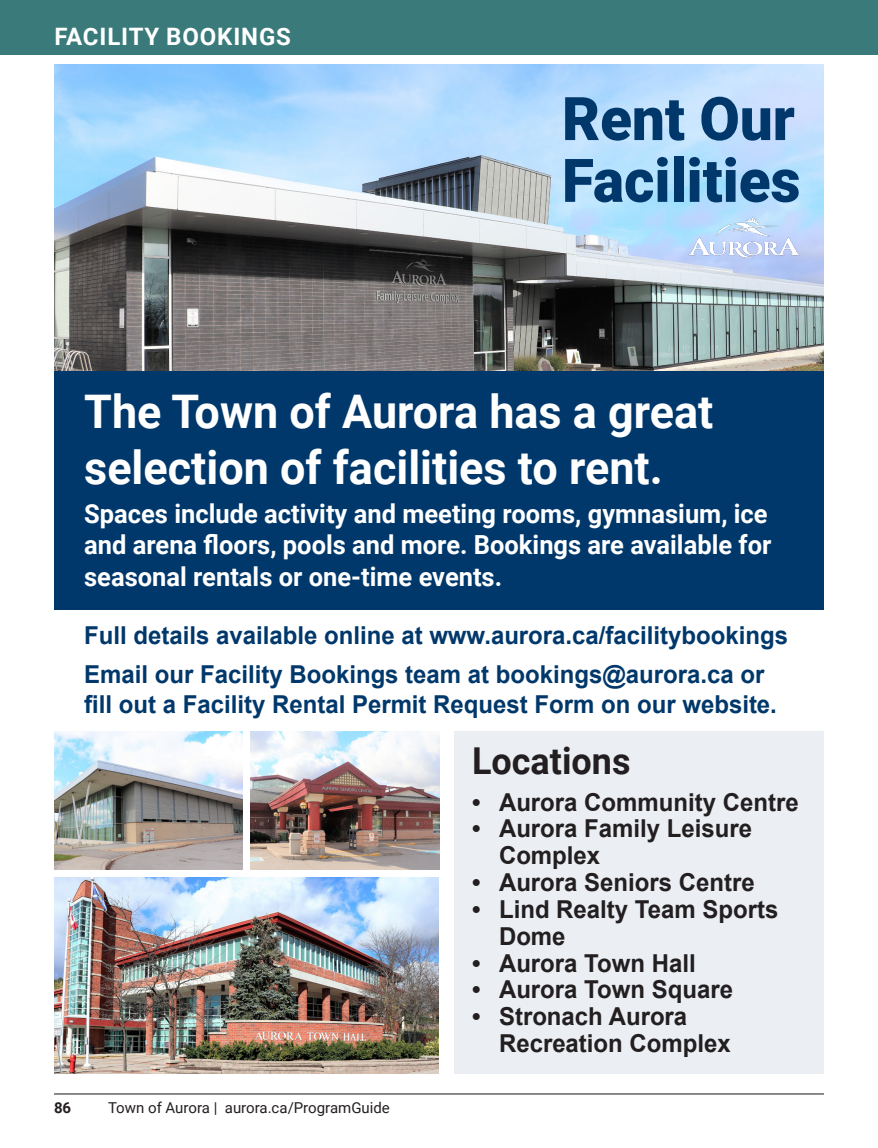
<style>
.page{position:relative;width:878px;height:1148px;background:#fff}
.page>*{position:absolute;margin:0;border:0;box-sizing:border-box;transform-origin:0 0}
.t1{font:900 60.15px/61.8px "Roboto";color:#00386b}
.t2{font:700 46.35px/55.5px "Roboto";color:#fff}
.t3{font:700 37.05px "Roboto";color:#231f20}
.t4{font:700 26.25px/31.5px "Roboto";color:#fff}
.t5{font:700 24.75px/38.8px "Arial";color:#00386b}
.t6{font:700 24.75px/26.8px "Arial";color:#231f20}
.t7{font:700 24px "Roboto";letter-spacing:.035em;color:#fff}
.t8{font:15px "Roboto";color:#231f20}
.t9{font:700 15px "Roboto";color:#231f20}
</style>
<div class="page">
<hr style="left:54px;top:1093px;width:770px;height:1px;background:#231f20">
<div style="left:0;top:0;width:878px;height:54px;background:#3a7a7b"></div>
<div style="left:454px;top:732px;width:370px;height:341px;background:#ebeff3"></div>
<img style="left:54px;top:64px;width:770px;height:342px">
<img style="left:54px;top:732px;width:385px;height:341px">
<div style="left:243px;top:724px;width:6px;height:146px;background:#fff"></div>
<div style="left:54px;top:869px;width:386px;height:7px;background:#fff"></div>
<div style="left:54px;top:371px;width:769px;height:239px;background:#00386b"></div>
<img style="left:688px;top:216px;width:111px;height:43px">
<h1 class="t7" style="left:54px;top:20px;width:238px">FACILITY BOOKINGS</h1>
<p class="t1" style="left:562px;top:85px;width:240px">Rent Our<br>Facilities</p>
<p class="t2" style="left:84px;top:382px;width:630px">The Town of Aurora has a great selection of facilities to rent.</p>
<p class="t4" style="left:84px;top:496px;width:688px">Spaces include activity and meeting rooms, gymnasium, ice and arena floors, pools and more. Bookings are available for seasonal rentals or one-time events.</p>
<p class="t5" style="left:84px;top:616px;width:705px">Full details available online at www.aurora.ca/facilitybookings<br>Email our Facility Bookings team at bookings@aurora.ca or</p>
<p class="t5" style="left:84px;top:684px;width:694px">fill out a Facility Rental Permit Request Form on our website.</p>
<p class="t3" style="left:472px;top:735px;width:160px">Locations</p>
<p class="t6" style="left:472px;top:788px;width:328px">• Aurora Community Centre</p>
<p class="t6" style="left:499px;top:815px;width:254px;text-indent:-27px">• Aurora Family Leisure<br>Complex</p>
<p class="t6" style="left:472px;top:869px;width:284px">• Aurora Seniors Centre</p>
<p class="t6" style="left:499px;top:896px;width:281px;text-indent:-27px">• Lind Realty Team Sports<br>Dome</p>
<p class="t6" style="left:472px;top:949px;width:225px">• Aurora Town Hall</p>
<p class="t6" style="left:472px;top:976px;width:262px">• Aurora Town Square</p>
<p class="t6" style="left:499px;top:1003px;width:233px;text-indent:-27px">• Stronach Aurora<br>Recreation Complex</p>
<p class="t9" style="left:54px;top:1096px;width:19px">86</p>
<p class="t8" style="left:108px;top:1096px;width:283px">Town of Aurora | aurora.ca/ProgramGuide</p>
</div>
